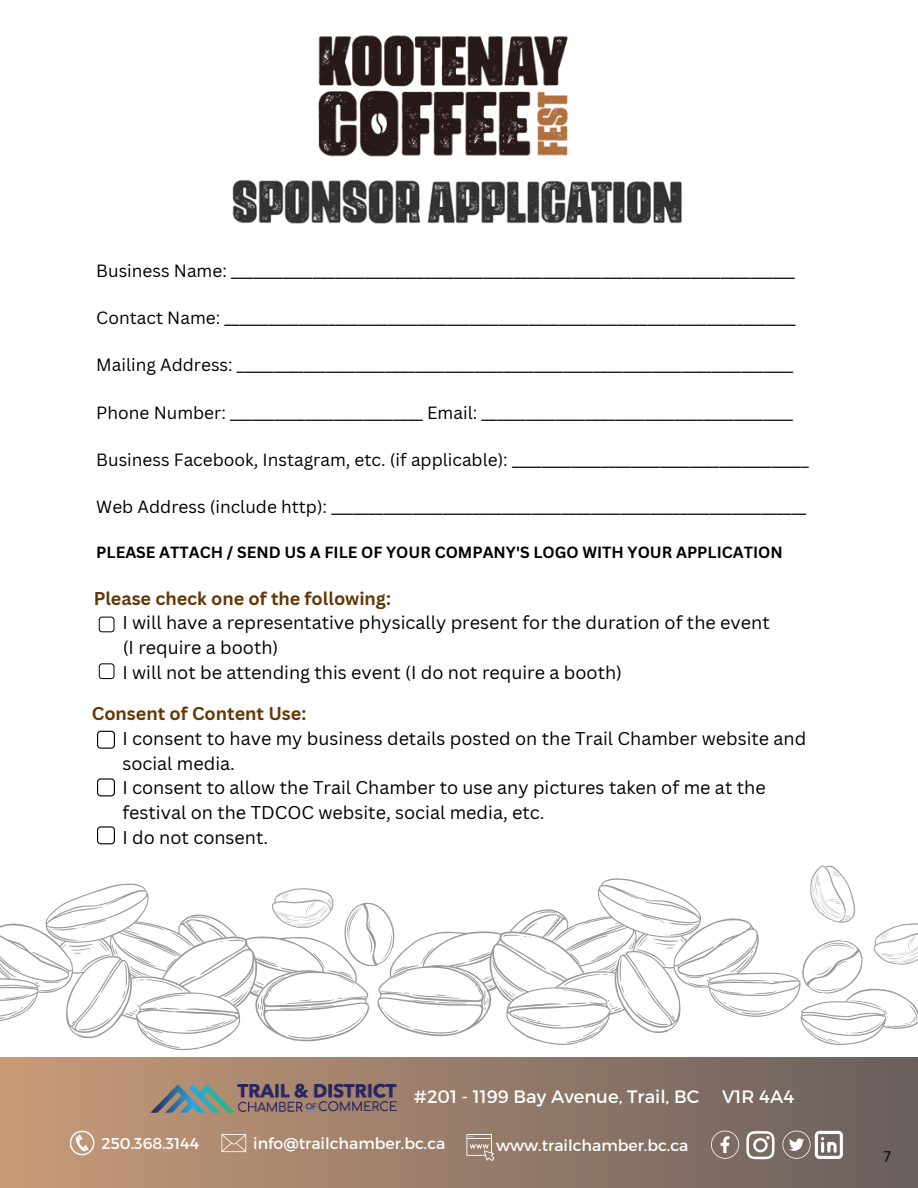
<style>
.page{position:relative;width:918px;height:1188px;background:#fff}
.page>*{position:absolute;margin:0;border:0;box-sizing:border-box;transform-origin:0 0}
.t1{font:18px/24.8px "Canva Sans";color:#000}
.t2{font:700 18px "Canva Sans";color:#643707}
.t3{font:18px "Montserrat";color:#fefefe}
.t4{font:17.25px "Canva Sans";color:#000}
.t5{font:700 15.75px "Canva Sans";color:#000}
.t6{font:15.75px "Montserrat";color:#fefefe}
.t7{font:15.75px "Montserrat";color:#fff}
.t8{font:15px "Canva Sans";color:#000}
</style>
<div class="page">
<div style="left:0;top:1058px;width:918px;height:130px;background:linear-gradient(to right,#c89b78,#695f5d)"></div>
<svg style="left:70px;top:1131px;width:25px;height:24px"></svg>
<svg style="left:221px;top:1134px;width:25px;height:18px"></svg>
<svg style="left:746px;top:1131px;width:29px;height:28px"></svg>
<svg style="left:711px;top:1131px;width:28px;height:28px"></svg>
<svg style="left:466px;top:1134px;width:29px;height:27px"></svg>
<img style="left:137px;top:1073px;width:277px;height:48px">
<svg style="left:782px;top:1131px;width:61px;height:28px"></svg>
<svg style="left:369px;top:903px;width:8px;height:64px"></svg>
<svg style="left:377px;top:878px;width:423px;height:167px"></svg>
<svg style="left:0;top:884px;width:369px;height:166px"></svg>
<svg style="left:800px;top:865px;width:118px;height:180px"></svg>
<div style="left:336px;top:823px;width:81px;height:78px;background:#fefefe"></div>
<img style="left:318px;top:35px;width:250px;height:122px">
<svg style="left:97px;top:731px;width:18px;height:18px"></svg>
<svg style="left:97px;top:778px;width:18px;height:18px"></svg>
<svg style="left:97px;top:826px;width:18px;height:18px"></svg>
<img style="left:233px;top:179px;width:449px;height:45px">
<svg style="left:99px;top:617px;width:16px;height:15px"></svg>
<svg style="left:99px;top:663px;width:16px;height:16px"></svg>
<p class="t4" style="left:96px;top:258px;width:700px">Business Name: ____________________________________________________________________________</p>
<p class="t4" style="left:96px;top:306px;width:701px">Contact Name: _____________________________________________________________________________</p>
<p class="t4" style="left:96px;top:353px;width:699px">Mailing Address: ___________________________________________________________________________</p>
<p class="t4" style="left:96px;top:400px;width:698px">Phone Number: __________________________ Email: __________________________________________</p>
<p class="t4" style="left:96px;top:447px;width:714px">Business Facebook, Instagram, etc. (if applicable): ________________________________________</p>
<p class="t4" style="left:96px;top:495px;width:711px">Web Address (include http): ________________________________________________________________</p>
<p class="t5" style="left:96px;top:541px;width:688px">PLEASE ATTACH / SEND US A FILE OF YOUR COMPANY'S LOGO WITH YOUR APPLICATION</p>
<p class="t2" style="left:94px;top:585px;width:299px">Please check one of the following:</p>
<p class="t1" style="left:122px;top:610px;width:649px">I will have a representative physically present for the duration of the event</p>
<p class="t1" style="left:122px;top:660px;width:501px">I will not be attending this event (I do not require a booth)</p>
<p class="t1" style="left:123px;top:635px;width:157px">(I require a booth)</p>
<p class="t2" style="left:92px;top:701px;width:216px">Consent of Content Use:</p>
<p class="t1" style="left:122px;top:725px;width:686px">I consent to have my business details posted on the Trail Chamber website and social media.</p>
<p class="t1" style="left:122px;top:775px;width:645px">I consent to allow the Trail Chamber to use any pictures taken of me at the festival on the TDCOC website, social media, etc.</p>
<p class="t1" style="left:122px;top:824px;width:147px">I do not consent.</p>
<p class="t3" style="left:414px;top:1085px;width:287px">#201 - 1199 Bay Avenue, Trail, BC</p>
<p class="t3" style="left:722px;top:1085px;width:73px">V1R 4A4</p>
<p class="t6" style="left:102px;top:1134px;width:99px">250.368.3144</p>
<p class="t6" style="left:253px;top:1134px;width:194px">info@trailchamber.bc.ca</p>
<p class="t7" style="left:496px;top:1135px;width:194px">www.trailchamber.bc.ca</p>
<p class="t8" style="left:884px;top:1146px;width:9px">7</p>
</div>
